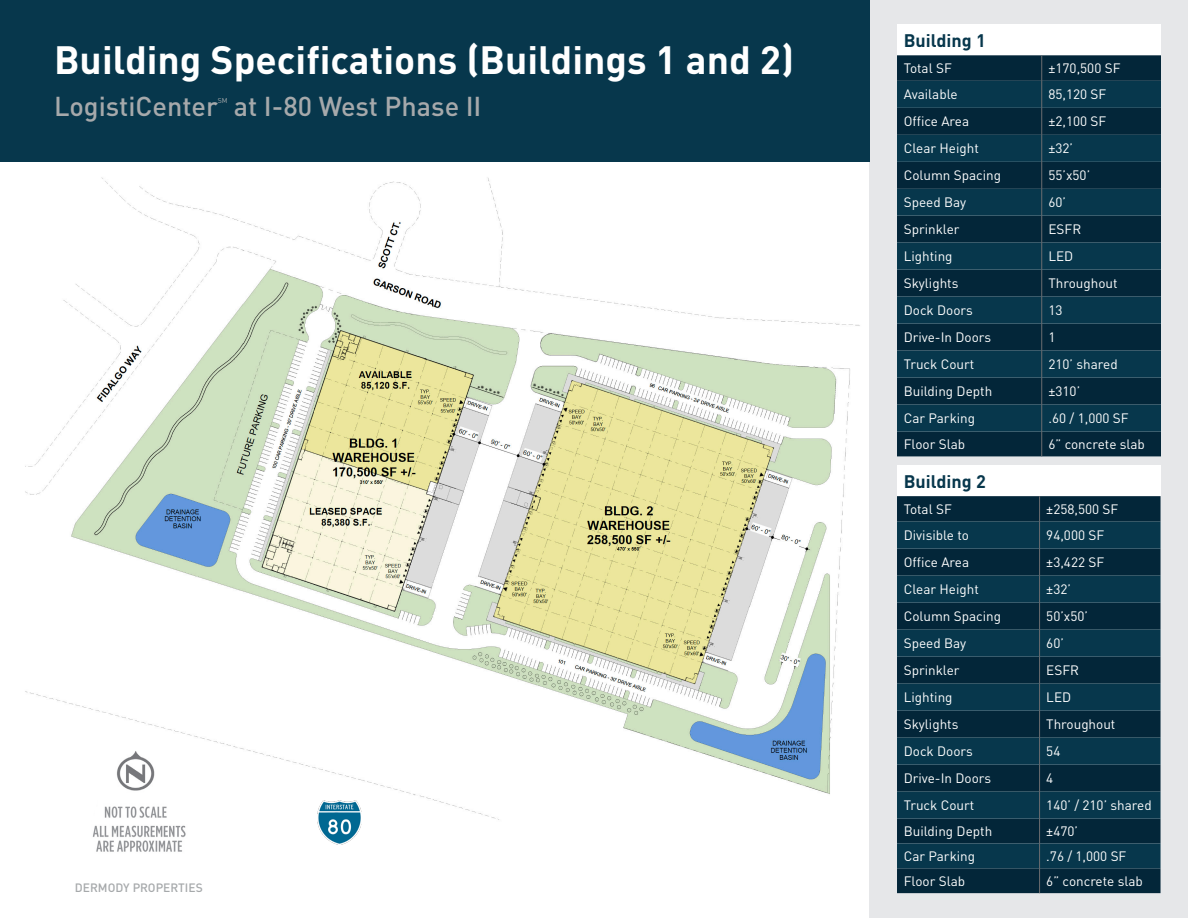
<style>
.page{position:relative;width:1188px;height:918px;background:#fff}
.page>*{position:absolute;margin:0;border:0;box-sizing:border-box;transform-origin:0 0}
.H1_-_Title{font:700 39px "DINOT";color:#fff}
.H1_-_Title-2{font:500 27px "DINOT";color:#a6a9ab}
.Body_Text{font:700 18px "DINOT";color:#07374c}
.Body_Text-2{font:13.5px "DINOT";color:#fff}
.t1{font:500 12px "DINOT";color:#a6a9ab}
.H1_-_Title-3{font:7.05px "DINOT";color:#a6a9ab}
</style>
<div class="page">
<div style="left:869px;top:0;width:319px;height:918px;background:#e6e7e9"></div>
<div style="left:0;top:0;width:869px;height:162px;background:#07374c"></div>
<img style="left:25px;top:177px;width:835px;height:648px">
<img style="left:318px;top:800px;width:43px;height:44px">
<img style="left:90px;top:749px;width:97px;height:103px">
<div style="left:897px;top:24px;width:264px;height:31px;background:#fff"></div>
<div style="left:897px;top:55px;width:264px;height:401px;background:#032639"></div>
<svg style="left:897px;top:81px;width:264px;height:351px;background:#063044"></svg>
<svg style="left:1041px;top:55px;width:1px;height:401px"></svg>
<div style="left:897px;top:465px;width:264px;height:31px;background:#fff"></div>
<div style="left:897px;top:496px;width:264px;height:397px;background:#032639"></div>
<svg style="left:897px;top:522px;width:264px;height:346px;background:#073044"></svg>
<svg style="left:1039px;top:496px;width:1px;height:397px"></svg>
<p class="H1_-_Title" style="left:54px;top:35px;width:742px">Building Specifications (Buildings 1 and 2)</p>
<p class="H1_-_Title-2" style="left:54px;top:89px;width:165px">LogistiCenter</p>
<p class="H1_-_Title-3" style="left:218px;top:96px;width:11px">SM</p>
<p class="H1_-_Title-2" style="left:234px;top:89px;width:249px">at I-80 West Phase II</p>
<p class="t1" style="left:75px;top:880px;width:129px">DERMODY PROPERTIES</p>
<p class="Body_Text" style="left:904px;top:28px;width:84px">Building 1</p>
<p class="Body_Text-2" style="left:904px;top:60px;width:50px">Total SF</p>
<p class="Body_Text-2" style="left:1048px;top:60px;width:74px">±170,500 SF</p>
<p class="Body_Text-2" style="left:904px;top:86px;width:55px">Available</p>
<p class="Body_Text-2" style="left:1048px;top:86px;width:59px">85,120 SF</p>
<p class="Body_Text-2" style="left:904px;top:113px;width:67px">Office Area</p>
<p class="Body_Text-2" style="left:1048px;top:113px;width:59px">±2,100 SF</p>
<p class="Body_Text-2" style="left:904px;top:140px;width:77px">Clear Height</p>
<p class="Body_Text-2" style="left:1048px;top:140px;width:26px">±32’</p>
<p class="Body_Text-2" style="left:904px;top:167px;width:99px">Column Spacing</p>
<p class="Body_Text-2" style="left:1048px;top:167px;width:43px">55’x50’</p>
<p class="Body_Text-2" style="left:904px;top:194px;width:64px">Speed Bay</p>
<p class="Body_Text-2" style="left:1048px;top:194px;width:19px">60’</p>
<p class="Body_Text-2" style="left:904px;top:221px;width:57px">Sprinkler</p>
<p class="Body_Text-2" style="left:1048px;top:221px;width:34px">ESFR</p>
<p class="Body_Text-2" style="left:904px;top:248px;width:50px">Lighting</p>
<p class="Body_Text-2" style="left:1048px;top:248px;width:26px">LED</p>
<p class="Body_Text-2" style="left:904px;top:275px;width:56px">Skylights</p>
<p class="Body_Text-2" style="left:1048px;top:275px;width:71px">Throughout</p>
<p class="Body_Text-2" style="left:904px;top:302px;width:71px">Dock Doors</p>
<p class="Body_Text-2" style="left:1048px;top:302px;width:16px">13</p>
<p class="Body_Text-2" style="left:904px;top:329px;width:89px">Drive-In Doors</p>
<p class="Body_Text-2" style="left:1048px;top:329px;width:9px">1</p>
<p class="Body_Text-2" style="left:904px;top:356px;width:72px">Truck Court</p>
<p class="Body_Text-2" style="left:1048px;top:356px;width:71px">210’ shared</p>
<p class="Body_Text-2" style="left:904px;top:383px;width:90px">Building Depth</p>
<p class="Body_Text-2" style="left:1048px;top:383px;width:33px">±310’</p>
<p class="Body_Text-2" style="left:904px;top:410px;width:73px">Car Parking</p>
<p class="Body_Text-2" style="left:1048px;top:410px;width:82px">.60 / 1,000 SF</p>
<p class="Body_Text-2" style="left:904px;top:436px;width:63px">Floor Slab</p>
<p class="Body_Text-2" style="left:1048px;top:436px;width:98px">6” concrete slab</p>
<p class="Body_Text" style="left:904px;top:469px;width:84px">Building 2</p>
<p class="Body_Text-2" style="left:904px;top:501px;width:50px">Total SF</p>
<p class="Body_Text-2" style="left:1046px;top:501px;width:74px">±258,500 SF</p>
<p class="Body_Text-2" style="left:904px;top:527px;width:67px">Divisible to</p>
<p class="Body_Text-2" style="left:1046px;top:527px;width:59px">94,000 SF</p>
<p class="Body_Text-2" style="left:904px;top:554px;width:67px">Office Area</p>
<p class="Body_Text-2" style="left:1046px;top:554px;width:59px">±3,422 SF</p>
<p class="Body_Text-2" style="left:904px;top:581px;width:77px">Clear Height</p>
<p class="Body_Text-2" style="left:1046px;top:581px;width:26px">±32’</p>
<p class="Body_Text-2" style="left:904px;top:608px;width:99px">Column Spacing</p>
<p class="Body_Text-2" style="left:1046px;top:608px;width:43px">50’x50’</p>
<p class="Body_Text-2" style="left:904px;top:635px;width:64px">Speed Bay</p>
<p class="Body_Text-2" style="left:1046px;top:635px;width:19px">60’</p>
<p class="Body_Text-2" style="left:904px;top:662px;width:57px">Sprinkler</p>
<p class="Body_Text-2" style="left:1046px;top:662px;width:34px">ESFR</p>
<p class="Body_Text-2" style="left:904px;top:689px;width:50px">Lighting</p>
<p class="Body_Text-2" style="left:1046px;top:689px;width:26px">LED</p>
<p class="Body_Text-2" style="left:904px;top:716px;width:56px">Skylights</p>
<p class="Body_Text-2" style="left:1046px;top:716px;width:71px">Throughout</p>
<p class="Body_Text-2" style="left:904px;top:743px;width:71px">Dock Doors</p>
<p class="Body_Text-2" style="left:1046px;top:743px;width:16px">54</p>
<p class="Body_Text-2" style="left:904px;top:770px;width:89px">Drive-In Doors</p>
<p class="Body_Text-2" style="left:1046px;top:770px;width:9px">4</p>
<p class="Body_Text-2" style="left:904px;top:797px;width:72px">Truck Court</p>
<p class="Body_Text-2" style="left:1046px;top:797px;width:107px">140’ / 210’ shared</p>
<p class="Body_Text-2" style="left:904px;top:823px;width:90px">Building Depth</p>
<p class="Body_Text-2" style="left:1046px;top:823px;width:33px">±470’</p>
<p class="Body_Text-2" style="left:904px;top:848px;width:73px">Car Parking</p>
<p class="Body_Text-2" style="left:1046px;top:848px;width:82px">.76 / 1,000 SF</p>
<p class="Body_Text-2" style="left:904px;top:873px;width:63px">Floor Slab</p>
<p class="Body_Text-2" style="left:1046px;top:873px;width:98px">6” concrete slab</p>
</div>
